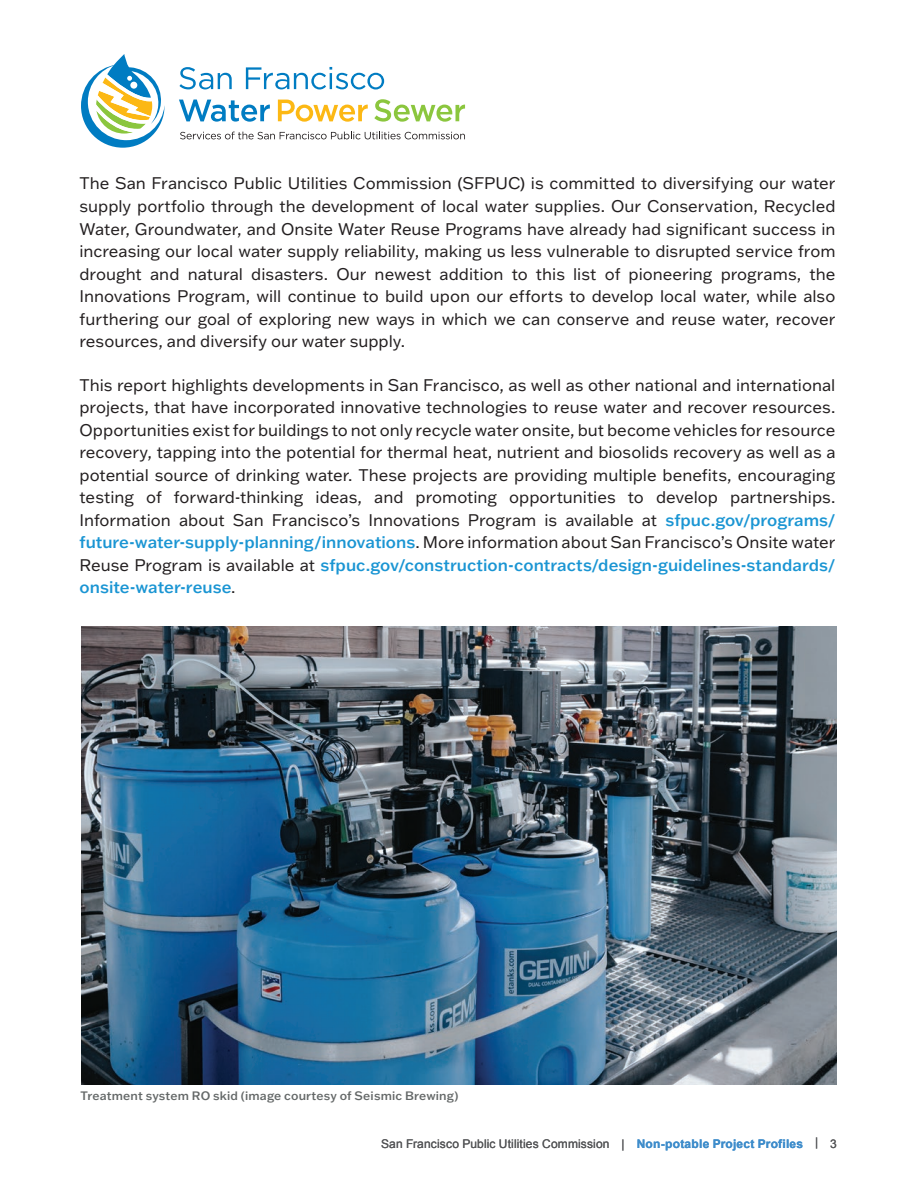
<style>
.page{position:relative;width:918px;height:1188px;background:#fff}
.page>*{position:absolute;margin:0;border:0;box-sizing:border-box;transform-origin:0 0}
.t1{font:16.5px/22.5px "Franklin Gothic ATF";color:#231f20;text-align:justify}
.t2{font:500 12px "Franklin Gothic ATF";letter-spacing:.015em;color:#646868}
.t3{font:12px "Arial";letter-spacing:.01em;color:#57585a}
.t4{font:700 12px "Arial";letter-spacing:.02em;color:#3f8dcb}
.s1{font-weight:500;color:#1a95d3}
.s2{font-weight:400;color:#57585a}
</style>
<div class="page">
<svg style="left:81px;top:54px;width:84px;height:94px"></svg>
<div style="left:130px;top:82px;width:7px;height:7px;background:#fff;border-radius:50%"></div>
<svg style="left:179px;top:67px;width:53px;height:22px"></svg>
<svg style="left:246px;top:67px;width:138px;height:22px"></svg>
<svg style="left:179px;top:100px;width:91px;height:22px"></svg>
<svg style="left:278px;top:100px;width:90px;height:22px"></svg>
<svg style="left:374px;top:99px;width:91px;height:23px"></svg>
<svg style="left:180px;top:132px;width:285px;height:7px"></svg>
<img style="left:81px;top:627px;width:756px;height:457px">
<p class="t1" style="left:80px;top:172px;width:758px">The San Francisco Public Utilities Commission (SFPUC) is committed to diversifying our water supply portfolio through the development of local water supplies. Our Conservation, Recycled Water, Groundwater, and Onsite Water Reuse Programs have already had significant success in increasing our local water supply reliability, making us less vulnerable to disrupted service from drought and natural disasters. Our newest addition to this list of pioneering programs, the Innovations Program, will continue to build upon our efforts to develop local water, while also furthering our goal of exploring new ways in which we can conserve and reuse water, recover resources, and diversify our water supply.</p>
<p class="t1" style="left:80px;top:373px;width:758px;text-align:left">This report highlights developments in San Francisco, as well as other national and international projects, that have incorporated innovative technologies to reuse water and recover resources.<br>Opportunities exist for buildings to not only recycle water onsite, but become vehicles for resource recovery, tapping into the potential for thermal heat, nutrient and biosolids recovery as well as a potential source of drinking water. These projects are providing multiple benefits, encouraging testing of forward-thinking ideas, and promoting opportunities to develop partnerships.<br>Information about San Francisco’s Innovations Program is available at <span class="s1">sfpuc.gov/programs/ future-water-supply-planning/innovations</span>. More information about San Francisco’s Onsite water Reuse Program is available at <span class="s1">sfpuc.gov/construction-contracts/design-guidelines-standards/ onsite-water-reuse</span>.</p>
<p class="t2" style="left:81px;top:1088px;width:379px">Treatment system RO skid (image courtesy of Seismic Brewing)</p>
<p class="t3" style="left:381px;top:1135px;width:245px">San Francisco Public Utilities Commission |</p>
<p class="t4" style="left:637px;top:1135px;width:202px">Non-potable Project Profiles <span class="s2">| 3</span></p>
</div>
